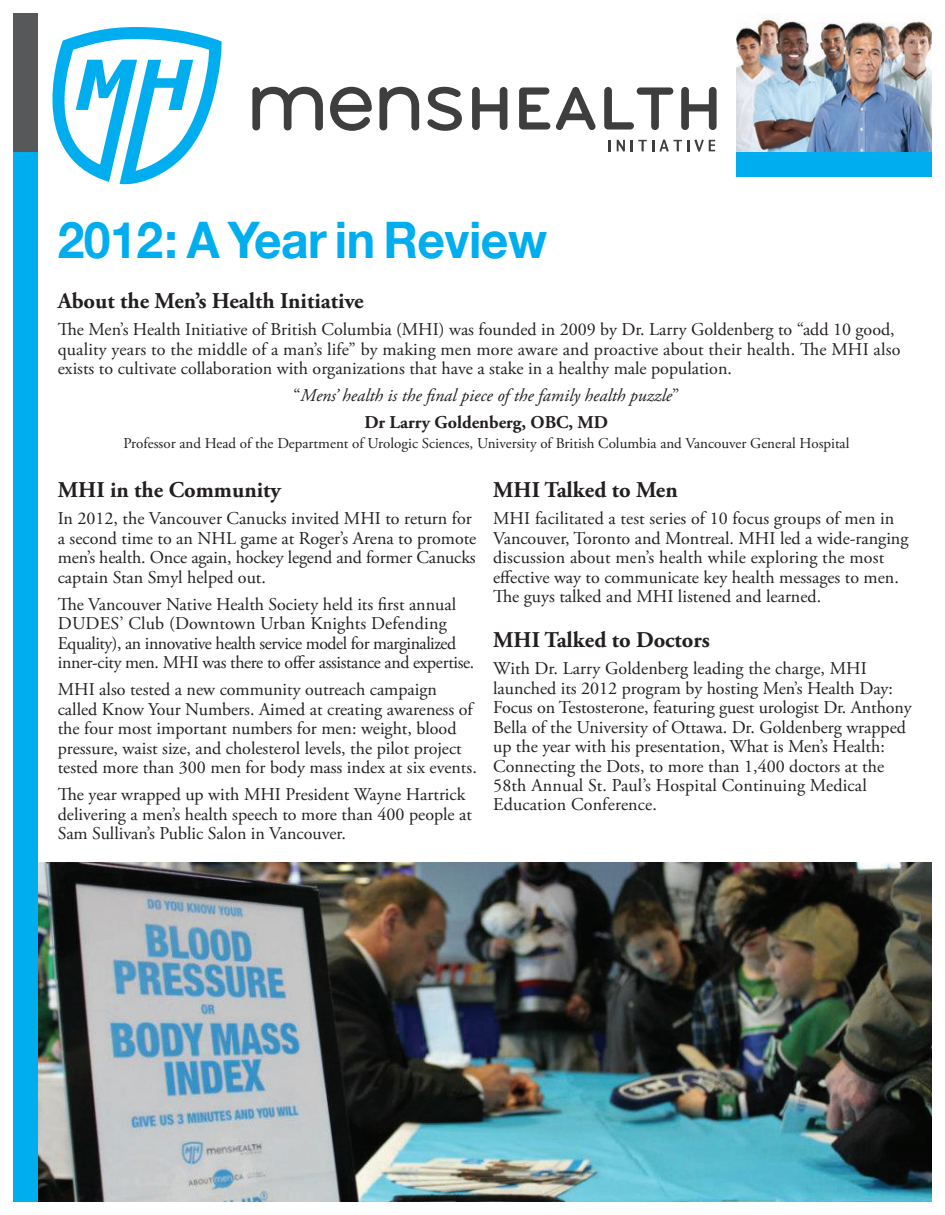
<style>
.page{position:relative;width:945px;height:1215px;background:#fff}
.page>*{position:absolute;margin:0;border:0;box-sizing:border-box;transform-origin:0 0}
.t1{font:700 50.4px "Helvetica Neue";letter-spacing:-.01em;color:#00aeef;scale:.95 1}
.Paragraph_Style_1{font:700 22.5px "Adobe Garamond Pro";color:#231f20}
.Paragraph_Style_1-2{font:18px/19.5px "Adobe Garamond Pro";color:#231f20}
.Paragraph_Style_1-3{font:18px/19.5px "Adobe Garamond Pro";letter-spacing:-.02em;color:#231f20}
.Paragraph_Style_1-4{font:italic 18px/27px "Adobe Garamond Pro";color:#231f20;text-align:center}
.Paragraph_Style_1-5{font:15px "Adobe Garamond Pro";color:#231f20}
.s1{font-style:normal}
.s2{font-weight:700;font-style:normal}
</style>
<div class="page">
<div style="left:14px;top:14px;width:24px;height:138px;background:#57585a"></div>
<div style="left:14px;top:152px;width:24px;height:1050px;background:#00aeef"></div>
<div style="left:736px;top:152px;width:196px;height:25px;background:#00aeef"></div>
<img style="left:736px;top:17px;width:196px;height:135px">
<svg style="left:472px;top:87px;width:35px;height:43px"></svg>
<svg style="left:519px;top:87px;width:31px;height:43px"></svg>
<svg style="left:556px;top:87px;width:40px;height:43px"></svg>
<svg style="left:604px;top:87px;width:69px;height:43px"></svg>
<svg style="left:681px;top:87px;width:36px;height:43px"></svg>
<svg style="left:252px;top:87px;width:71px;height:43px"></svg>
<svg style="left:330px;top:87px;width:42px;height:44px"></svg>
<svg style="left:380px;top:87px;width:39px;height:43px"></svg>
<svg style="left:427px;top:87px;width:35px;height:44px"></svg>
<svg style="left:609px;top:140px;width:2px;height:11px"></svg>
<svg style="left:617px;top:140px;width:8px;height:12px"></svg>
<svg style="left:631px;top:139px;width:84px;height:13px"></svg>
<svg style="left:52px;top:27px;width:170px;height:157px"></svg>
<img style="left:38px;top:862px;width:894px;height:340px">
<p class="t1" style="left:58px;top:209px;width:517px">2012: A Year in Review</p>
<p class="Paragraph_Style_1" style="left:58px;top:288px;width:307px">About the Men’s Health Initiative</p>
<p class="Paragraph_Style_1-2" style="left:58px;top:320px;width:844px">The Men’s Health Initiative of British Columbia (MHI) was founded in 2009 by Dr. Larry Goldenberg to “add 10 good, quality years to the middle of a man’s life” by making men more aware and proactive about their health. The MHI also exists to cultivate collaboration with organizations that have a stake in a healthy male population.</p>
<p class="Paragraph_Style_1-4" style="left:293px;top:382px;width:388px"><span class="s1">“</span>Mens’ health is the final piece of the family health puzzle<span class="s1">”<br></span><span class="s2">Dr Larry Goldenberg, OBC, MD</span></p>
<p class="Paragraph_Style_1-5" style="left:123px;top:434px;width:727px">Professor and Head of the Department of Urologic Sciences, University of British Columbia and Vancouver General Hospital</p>
<p class="Paragraph_Style_1" style="left:58px;top:477px;width:225px">MHI in the Community</p>
<p class="Paragraph_Style_1-2" style="left:58px;top:509px;width:420px">In 2012, the Vancouver Canucks invited MHI to return for a second time to an NHL game at Roger’s Arena to promote men’s health. Once again, hockey legend and former Canucks captain Stan Smyl helped out.</p>
<p class="Paragraph_Style_1-3" style="left:58px;top:595px;width:418px">The Vancouver Native Health Society held its first annual DUDES’ Club (Downtown Urban Knights Defending Equality), an innovative health service model for marginalized inner-city men. MHI was there to offer assistance and expertise.</p>
<p class="Paragraph_Style_1-2" style="left:58px;top:680px;width:421px">MHI also tested a new community outreach campaign called Know Your Numbers. Aimed at creating awareness of the four most important numbers for men: weight, blood pressure, waist size, and cholesterol levels, the pilot project tested more than 300 men for body mass index at six events.</p>
<p class="Paragraph_Style_1-2" style="left:58px;top:785px;width:416px">The year wrapped up with MHI President Wayne Hartrick delivering a men’s health speech to more than 400 people at<br>Sam Sullivan’s Public Salon in Vancouver.</p>
<p class="Paragraph_Style_1" style="left:493px;top:477px;width:186px">MHI Talked to Men</p>
<p class="Paragraph_Style_1-2" style="left:493px;top:509px;width:417px">MHI facilitated a test series of 10 focus groups of men in Vancouver, Toronto and Montreal. MHI led a wide-ranging discussion about men’s health while exploring the most effective way to communicate key health messages to men.<br>The guys talked and MHI listened and learned.</p>
<p class="Paragraph_Style_1" style="left:493px;top:627px;width:218px">MHI Talked to Doctors</p>
<p class="Paragraph_Style_1-2" style="left:493px;top:659px;width:420px">With Dr. Larry Goldenberg leading the charge, MHI launched its 2012 program by hosting Men’s Health Day:<br>Focus on Testosterone, featuring guest urologist Dr. Anthony Bella of the University of Ottawa. Dr. Goldenberg wrapped up the year with his presentation, What is Men’s Health:<br>Connecting the Dots, to more than 1,400 doctors at the 58th Annual St. Paul’s Hospital Continuing Medical Education Conference.</p>
</div>
